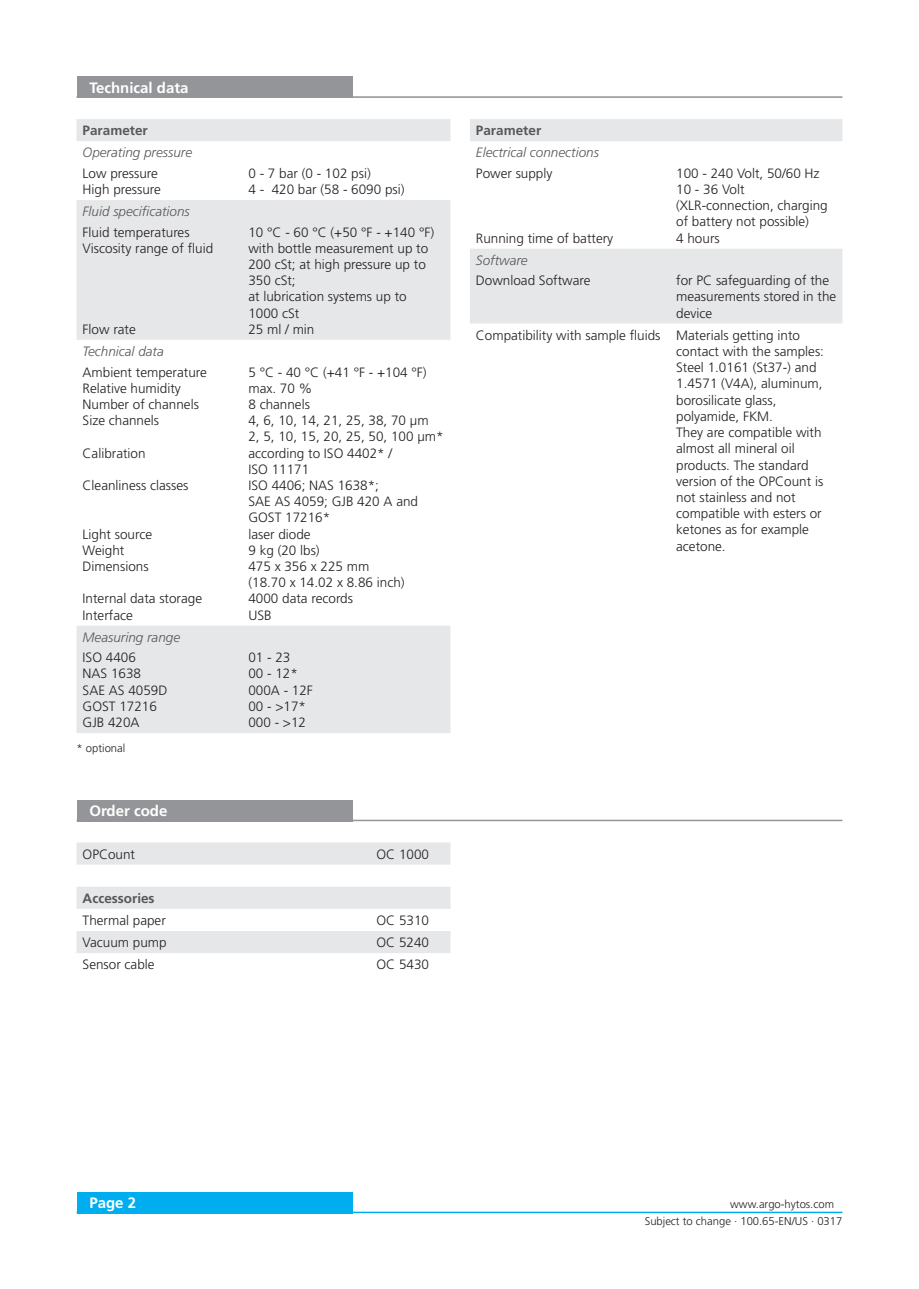
<style>
.page{position:relative;width:919px;height:1289px;background:#fff}
.page>*{position:absolute;margin:0;border:0;box-sizing:border-box;transform-origin:0 0}
.t1{font:700 15px "Frutiger LT";color:#fff}
.t2{font:300 13.5px/16.2px "Frutiger LT";color:#231f20}
.t3{font:italic 300 13.5px "Frutiger LT";color:#57585a}
.t4{font:700 13.5px "Frutiger LT";color:#57585a}
.t5{font:300 11.25px "Frutiger LT";color:#231f20}
</style>
<div class="page">
<div style="left:77px;top:1191px;width:275px;height:22px;background:#00aeef"></div>
<hr style="left:77px;top:1211px;width:765px;height:2px;background:#00aeef">
<div style="left:77px;top:119px;width:373px;height:22px;background:#e6e7e9"></div>
<div style="left:77px;top:200px;width:373px;height:140px;background:#e6e7e9"></div>
<div style="left:77px;top:626px;width:373px;height:107px;background:#e6e7e9"></div>
<svg style="left:77px;top:842px;width:373px;height:111px"></svg>
<div style="left:77px;top:800px;width:275px;height:21px;background:#939598"></div>
<hr style="left:77px;top:819px;width:765px;height:2px;background:#939598">
<div style="left:77px;top:77px;width:275px;height:21px;background:#939598"></div>
<hr style="left:77px;top:96px;width:765px;height:2px;background:#939598">
<div style="left:470px;top:119px;width:372px;height:22px;background:#e6e7e9"></div>
<div style="left:470px;top:249px;width:372px;height:75px;background:#e6e7e9"></div>
<p class="t1" style="left:89px;top:79px;width:101px">Technical data</p>
<p class="t4" style="left:83px;top:123px;width:67px">Parameter</p>
<p class="t3" style="left:83px;top:145px;width:111px">Operating pressure</p>
<p class="t2" style="left:83px;top:165px;width:80px">Low pressure<br>High pressure</p>
<p class="t2" style="left:248px;top:165px;width:158px">0 - 7 bar (0 - 102 psi)<br>4 - 420 bar (58 - 6090 psi)</p>
<p class="t3" style="left:83px;top:204px;width:109px">Fluid specifications</p>
<p class="t2" style="left:83px;top:224px;width:132px">Fluid temperatures<br>Viscosity range of fluid</p>
<p class="t2" style="left:248px;top:224px;width:187px">10 °C - 60 °C (+50 °F - +140 °F) with bottle measurement up to<br>200 cSt; at high pressure up to<br>350 cSt;<br>at lubrication systems up to<br>1000 cSt<br>25 ml / min</p>
<p class="t2" style="left:83px;top:321px;width:55px">Flow rate</p>
<p class="t3" style="left:83px;top:343px;width:83px">Technical data</p>
<p class="t2" style="left:83px;top:364px;width:126px">Ambient temperature<br>Relative humidity<br>Number of channels<br>Size channels</p>
<p class="t2" style="left:83px;top:445px;width:65px">Calibration</p>
<p class="t2" style="left:83px;top:477px;width:107px">Cleanliness classes</p>
<p class="t2" style="left:83px;top:526px;width:71px">Light source<br>Weight<br>Dimensions</p>
<p class="t2" style="left:83px;top:591px;width:121px">Internal data storage<br>Interface</p>
<p class="t2" style="left:248px;top:364px;width:197px">5 °C - 40 °C (+41 °F - +104 °F) max. 70 %<br>8 channels<br>4, 6, 10, 14, 21, 25, 38, 70 µm<br>2, 5, 10, 15, 20, 25, 50, 100 µm* according to ISO 4402* /<br>ISO 11171<br>ISO 4406; NAS 1638*;<br>SAE AS 4059; GJB 420 A and<br>GOST 17216*<br>laser diode<br>9 kg (20 lbs)<br>475 x 356 x 225 mm<br>(18.70 x 14.02 x 8.86 inch)<br>4000 data records<br>USB</p>
<p class="t3" style="left:83px;top:629px;width:99px">Measuring range</p>
<p class="t2" style="left:83px;top:649px;width:86px">ISO 4406<br>NAS 1638<br>SAE AS 4059D<br>GOST 17216<br>GJB 420A</p>
<p class="t2" style="left:248px;top:649px;width:66px">01 - 23<br>00 - 12*<br>000A - 12F<br>00 - &gt;17*<br>000 - &gt;12</p>
<p class="t5" style="left:76px;top:742px;width:50px">* optional</p>
<p class="t1" style="left:89px;top:802px;width:80px">Order code</p>
<p class="t2" style="left:83px;top:846px;width:54px">OPCount</p>
<p class="t2" style="left:376px;top:846px;width:54px">OC 1000</p>
<p class="t4" style="left:83px;top:890px;width:73px">Accessories</p>
<p class="t2" style="left:83px;top:912px;width:85px">Thermal paper</p>
<p class="t2" style="left:376px;top:912px;width:54px">OC 5310</p>
<p class="t2" style="left:83px;top:934px;width:86px">Vacuum pump</p>
<p class="t2" style="left:376px;top:934px;width:54px">OC 5240</p>
<p class="t2" style="left:83px;top:956px;width:74px">Sensor cable</p>
<p class="t2" style="left:376px;top:956px;width:54px">OC 5430</p>
<p class="t4" style="left:476px;top:123px;width:67px">Parameter</p>
<p class="t3" style="left:476px;top:145px;width:124px">Electrical connections</p>
<p class="t2" style="left:476px;top:165px;width:78px">Power supply</p>
<p class="t2" style="left:476px;top:230px;width:139px">Running time of battery</p>
<p class="t2" style="left:676px;top:165px;width:153px">100 - 240 Volt, 50/60 Hz<br>10 - 36 Volt (XLR-connection, charging of battery not possible)<br>4 hours</p>
<p class="t3" style="left:476px;top:252px;width:53px">Software</p>
<p class="t2" style="left:476px;top:273px;width:116px">Download Software</p>
<p class="t2" style="left:676px;top:273px;width:162px">for PC safeguarding of the measurements stored in the device</p>
<p class="t2" style="left:676px;top:327px;width:149px;text-indent:-200px">Compatibility with sample fluids Materials getting into contact with the samples:<br>Steel 1.0161 (St37-) and<br>1.4571 (V4A), aluminum, borosilicate glass, polyamide, FKM.<br>They are compatible with almost all mineral oil products. The standard version of the OPCount is not stainless and not compatible with esters or ketones as for example acetone.</p>
<p class="t1" style="left:89px;top:1194px;width:48px">Page 2</p>
<p class="t5" style="left:730px;top:1197px;width:105px">www.argo-hytos.com</p>
<p class="t5" style="left:644px;top:1215px;width:199px">Subject to change · 100.65-EN/US · 0317</p>
</div>
